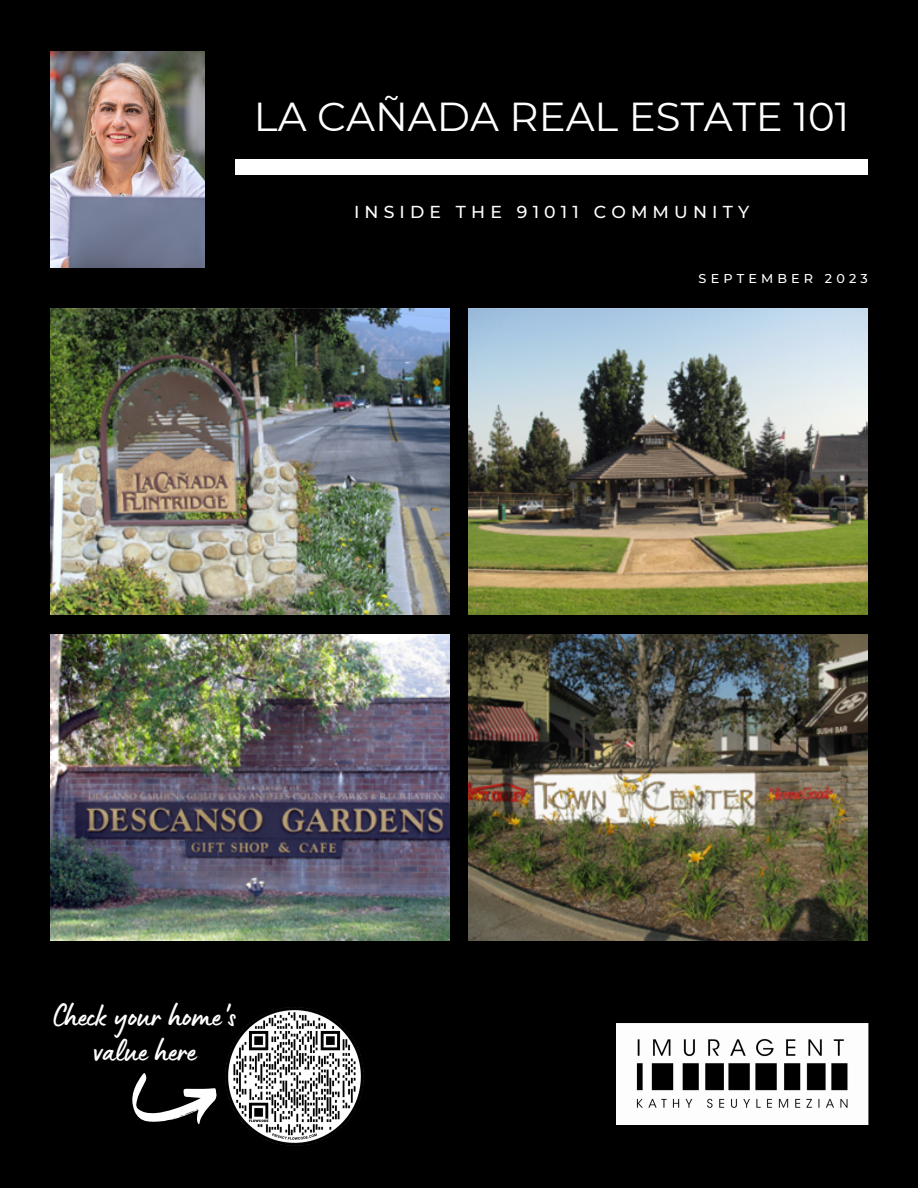
<style>
.page{position:relative;width:918px;height:1188px;background:#000}
.page>*{position:absolute;margin:0;border:0;box-sizing:border-box;transform-origin:0 0}
.t1{font:40.35px "Montserrat";color:#fff}
.t2{font:32.7px "Lumios Marker";color:#fff}
.t3{font:500 17.25px "Montserrat";letter-spacing:.3em;color:#fff}
.t4{font:500 12.75px "Montserrat";letter-spacing:.325em;color:#fff}
</style>
<div class="page">
<img style="left:50px;top:309px;width:400px;height:306px">
<img style="left:50px;top:635px;width:400px;height:306px">
<img style="left:468px;top:635px;width:400px;height:306px">
<div style="left:235px;top:159px;width:633px;height:16px;background:#fff"></div>
<img style="left:468px;top:309px;width:400px;height:306px">
<img style="left:616px;top:1023px;width:252px;height:101px">
<svg style="left:132px;top:1073px;width:85px;height:52px"></svg>
<img style="left:225px;top:1007px;width:139px;height:139px">
<img style="left:50px;top:51px;width:154px;height:216px">
<p class="t1" style="left:254px;top:91px;width:597px">LA CAÑADA REAL ESTATE 101</p>
<p class="t3" style="left:354px;top:201px;width:397px">INSIDE THE 91011 COMMUNITY</p>
<p class="t4" style="left:699px;top:271px;width:171px">SEPTEMBER 2023</p>
<p class="t2" style="left:53px;top:1005px;width:184px">Check your home's</p>
<p class="t2" style="left:93px;top:1040px;width:104px">value here</p>
</div>
